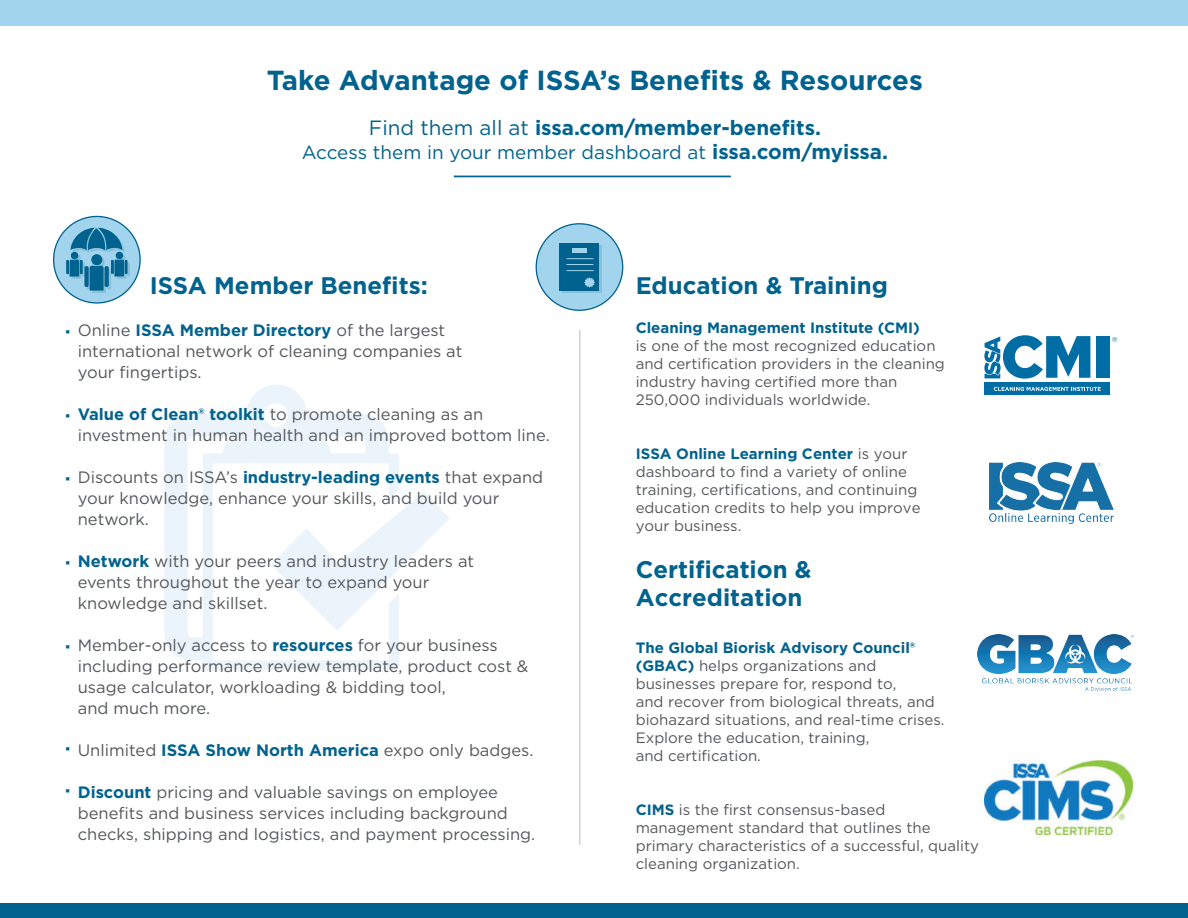
<style>
.page{position:relative;width:1188px;height:918px;background:#fff}
.page>*{position:absolute;margin:0;border:0;box-sizing:border-box;transform-origin:0 0}
.t1{font:700 27.6px "Gotham";color:#00628e}
.t2{font:700 24px/28.8px "Gotham";color:#00628e}
.t3{font:700 20.7px "Gotham";color:#00628e}
.t4{font:18.9px "Gotham";color:#00628e}
.t5{font:16.5px/21px "Gotham";color:#54575a}
.t6{font:900 16.5px "Gotham";color:#00628e}
.t7{font:15px/17.9px "Gotham";color:#54575a}
.t8{font:700 15px "Gotham";color:#00628e}
.t9{font:300 14.1px "Gotham";color:#006ea5}
.s1{font-weight:400}
.s2{font-weight:700;font-size:20.7px}
.s3{font-weight:700;color:#00628e}
</style>
<div class="page">
<svg style="left:165px;top:385px;width:234px;height:284px"></svg>
<svg style="left:271px;top:492px;width:178px;height:139px"></svg>
<div style="left:536px;top:224px;width:87px;height:86px;background:#a2d4ee;border-radius:50%"></div>
<div style="left:562px;top:246px;width:40px;height:47px;background:#89c0d8"></div>
<div style="left:559px;top:243px;width:40px;height:48px;background:#00628e"></div>
<div style="left:573px;top:248px;width:14px;height:5px;background:#a2d4ee"></div>
<svg style="left:566px;top:258px;width:29px;height:30px"></svg>
<div style="left:54px;top:216px;width:86px;height:87px;background:#a2d4ee;border-radius:50%"></div>
<hr style="left:127px;top:262px;width:3px;height:14px;background:#267382">
<hr style="left:66px;top:260px;width:3px;height:14px;background:#00628e">
<hr style="left:125px;top:260px;width:3px;height:14px;background:#00628e">
<svg style="left:69px;top:228px;width:57px;height:65px"></svg>
<div style="left:0;top:903px;width:1188px;height:15px;background:#00628e"></div>
<div style="left:0;top:0;width:1188px;height:25px;background:#a2d4ee"></div>
<hr style="left:454px;top:176px;width:277px;height:1px;background:#00628e">
<img style="left:978px;top:635px;width:155px;height:56px">
<div style="left:1096px;top:336px;width:14px;height:42px;background:#006ea5"></div>
<svg style="left:984px;top:335px;width:106px;height:44px"></svg>
<div style="left:985px;top:382px;width:125px;height:13px;background:#006ea5"></div>
<svg style="left:994px;top:387px;width:107px;height:4px"></svg>
<img style="left:982px;top:760px;width:151px;height:76px">
<hr style="left:579px;top:330px;width:1px;height:515px;background:#d1d2d4">
<img style="left:990px;top:462px;width:124px;height:61px">
<h1 class="t1" style="left:267px;top:62px;width:657px">Take Advantage of ISSA’s Benefits &amp; Resources</h1>
<p class="t3" style="left:369px;top:114px;width:454px"><span class="s1">Find them all at</span> issa.com/member-benefits.</p>
<p class="t4" style="left:302px;top:140px;width:588px">Access them in your member dashboard at <span class="s2">issa.com/myissa.</span></p>
<p class="t6" style="left:65px;top:320px;width:6px">·</p>
<p class="t6" style="left:65px;top:404px;width:6px">·</p>
<p class="t6" style="left:65px;top:467px;width:6px">·</p>
<p class="t6" style="left:65px;top:551px;width:6px">·</p>
<p class="t6" style="left:65px;top:635px;width:6px">·</p>
<p class="t6" style="left:65px;top:737px;width:6px">·</p>
<p class="t6" style="left:65px;top:779px;width:6px">·</p>
<h2 class="t2" style="left:150px;top:270px;width:280px">ISSA Member Benefits:</h2>
<p class="t5" style="left:78px;top:319px;width:386px">Online <span class="s3">ISSA Member Directory</span> of the largest international network of cleaning companies at your fingertips.</p>
<p class="t5" style="left:78px;top:403px;width:473px"><span class="s3">Value of Clean® toolkit</span> to promote cleaning as an investment in human health and an improved bottom line.</p>
<p class="t5" style="left:78px;top:466px;width:467px">Discounts on ISSA’s <span class="s3">industry-leading events</span> that expand your knowledge, enhance your skills, and build your network.</p>
<p class="t5" style="left:78px;top:550px;width:398px"><span class="s3">Network</span> with your peers and industry leaders at events throughout the year to expand your knowledge and skillset.</p>
<p class="t5" style="left:78px;top:634px;width:452px">Member-only access to <span class="s3">resources</span> for your business including performance review template, product cost &amp; usage calculator, workloading &amp; bidding tool,<br>and much more.</p>
<p class="t5" style="left:78px;top:739px;width:457px">Unlimited <span class="s3">ISSA Show North America</span> expo only badges.</p>
<p class="t5" style="left:78px;top:781px;width:459px"><span class="s3">Discount</span> pricing and valuable savings on employee benefits and business services including background checks, shipping and logistics, and payment processing.</p>
<h2 class="t2" style="left:636px;top:270px;width:254px">Education &amp; Training</h2>
<p class="t8" style="left:636px;top:318px;width:286px">Cleaning Management Institute (CMI)</p>
<p class="t7" style="left:636px;top:337px;width:311px">is one of the most recognized education and certification providers in the cleaning industry having certified more than 250,000 individuals worldwide.</p>
<p class="t7" style="left:636px;top:445px;width:286px"><span class="s3">ISSA Online Learning Center</span> is your dashboard to find a variety of online training, certifications, and continuing education credits to help you improve your business.</p>
<h2 class="t2" style="left:636px;top:554px;width:177px">Certification &amp;<br>Accreditation</h2>
<p class="t7" style="left:636px;top:638px;width:310px"><span class="s3">The Global Biorisk Advisory Council® (GBAC)</span> helps organizations and businesses prepare for, respond to,<br>and recover from biological threats, and biohazard situations, and real-time crises.<br>Explore the education, training,<br>and certification.</p>
<p class="t7" style="left:636px;top:801px;width:345px"><span class="s3">CIMS</span> is the first consensus-based management standard that outlines the primary characteristics of a successful, quality cleaning organization.</p>
<p class="t9" style="left:1112px;top:333px;width:7px">®</p>
</div>
